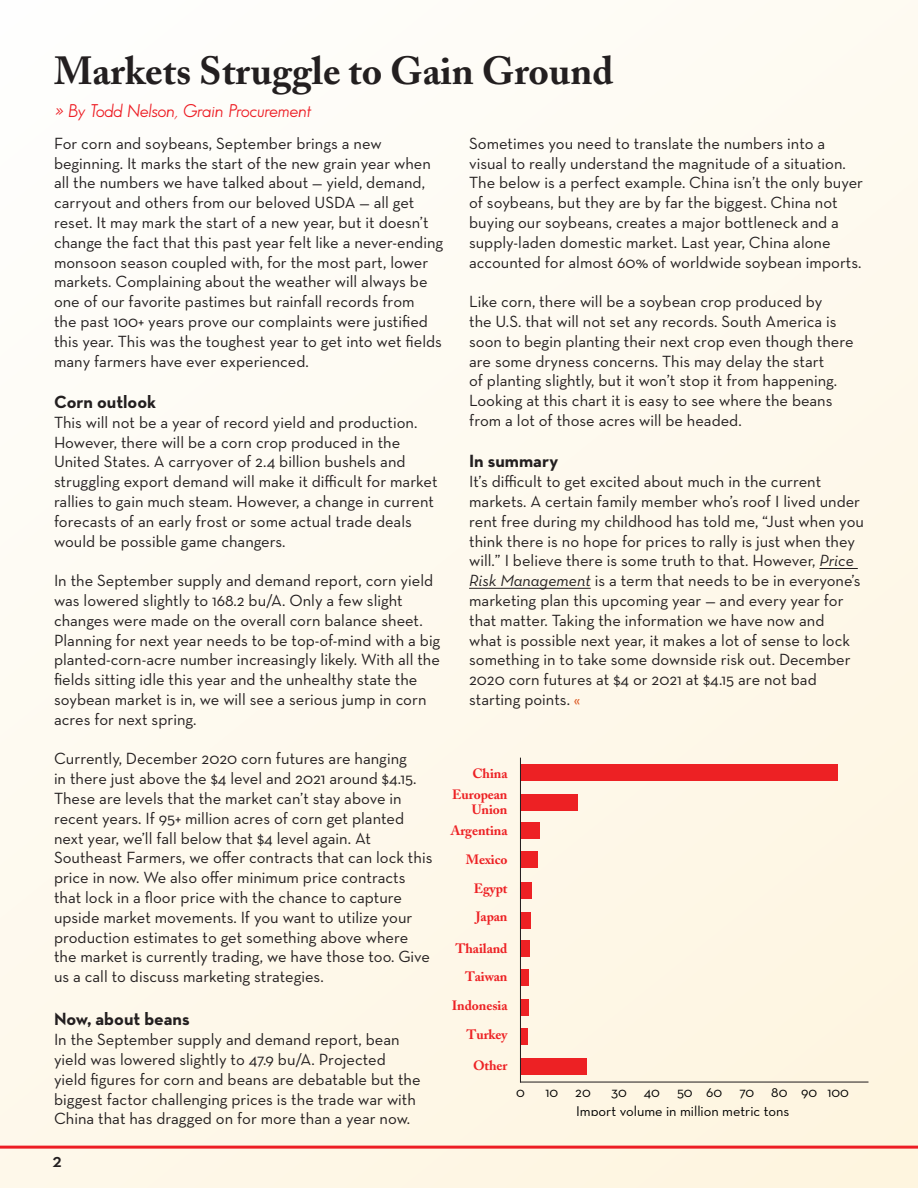
<style>
.page{position:relative;width:918px;height:1188px;background:#fef9ee}
.page>*{position:absolute;margin:0;border:0;box-sizing:border-box;transform-origin:0 0}
.t1{font:700 39px "Adobe Caslon";color:#231f20}
.t2{font:600 19.5px "Neutra Text";color:#231f20}
.t3{font:700 18px "Neutra Text";color:#231f20}
.t4{font:italic 18px "Sans Serif FLF";color:#ed1d24}
.t5{font:16.5px/19.8px "Neutra Text";color:#231f20}
.t6{font:14.4px/18.6px "Neutra Text";color:#000}
.t7{font:700 13.5px/28.7px "Adobe Caslon";letter-spacing:-.005em;color:#ed2124;text-align:right}
.s1{font-style:italic}
.s2{color:#dd5b25}
</style>
<div class="page">
<hr style="left:0;top:1146px;width:918px;height:3px;background:#ed1d24">
<hr style="left:820px;top:568px;width:38px;height:1px;background:#231f20">
<hr style="left:469px;top:588px;width:122px;height:1px;background:#231f20">
<hr style="left:520px;top:1082px;width:349px;height:1px;background:#231f20">
<div style="left:520px;top:764px;width:317px;height:17px;background:#ed2124"></div>
<div style="left:520px;top:794px;width:57px;height:17px;background:#ed2124"></div>
<div style="left:520px;top:822px;width:19px;height:17px;background:#ed2124"></div>
<div style="left:520px;top:851px;width:18px;height:17px;background:#ed2124"></div>
<div style="left:520px;top:882px;width:12px;height:16px;background:#ed2124"></div>
<div style="left:520px;top:912px;width:11px;height:16px;background:#ed2124"></div>
<div style="left:520px;top:941px;width:10px;height:16px;background:#ed2124"></div>
<div style="left:521px;top:969px;width:8px;height:17px;background:#ed2124"></div>
<div style="left:521px;top:1000px;width:8px;height:16px;background:#ed2124"></div>
<div style="left:521px;top:1028px;width:7px;height:16px;background:#ed2124"></div>
<div style="left:521px;top:1058px;width:66px;height:17px;background:#ed2124"></div>
<hr style="left:520px;top:758px;width:1px;height:325px;background:#231f20">
<h1 class="t1" style="left:54px;top:47px;width:561px">Markets Struggle to Gain Ground</h1>
<p class="t4" style="left:55px;top:100px;width:258px">» By Todd Nelson, Grain Procurement</p>
<p class="t5" style="left:54px;top:133px;width:391px">For corn and soybeans, September brings a new beginning. It marks the start of the new grain year when all the numbers we have talked about — yield, demand, carryout and others from our beloved USDA — all get reset. It may mark the start of a new year, but it doesn’t change the fact that this past year felt like a never-ending monsoon season coupled with, for the most part, lower markets. Complaining about the weather will always be one of our favorite pastimes but rainfall records from<br>the past 100+ years prove our complaints were justified this year. This was the toughest year to get into wet fields many farmers have ever experienced.</p>
<p class="t3" style="left:54px;top:391px;width:104px">Corn outlook</p>
<p class="t5" style="left:54px;top:412px;width:385px">This will not be a year of record yield and production.<br>However, there will be a corn crop produced in the United States. A carryover of 2.4 billion bushels and struggling export demand will make it difficult for market rallies to gain much steam. However, a change in current forecasts of an early frost or some actual trade deals would be possible game changers.</p>
<p class="t5" style="left:54px;top:570px;width:388px">In the September supply and demand report, corn yield was lowered slightly to 168.2 bu/A. Only a few slight changes were made on the overall corn balance sheet.<br>Planning for next year needs to be top-of-mind with a big planted-corn-acre number increasingly likely. With all the fields sitting idle this year and the unhealthy state the soybean market is in, we will see a serious jump in corn acres for next spring.</p>
<p class="t5" style="left:54px;top:749px;width:380px">Currently, December 2020 corn futures are hanging<br>in there just above the $4 level and 2021 around $4.15.<br>These are levels that the market can’t stay above in recent years. If 95+ million acres of corn get planted next year, we’ll fall below that $4 level again. At Southeast Farmers, we offer contracts that can lock this price in now. We also offer minimum price contracts that lock in a floor price with the chance to capture upside market movements. If you want to utilize your production estimates to get something above where the market is currently trading, we have those too. Give us a call to discuss marketing strategies.</p>
<p class="t3" style="left:54px;top:1008px;width:137px">Now, about beans</p>
<p class="t5" style="left:54px;top:1029px;width:368px">In the September supply and demand report, bean yield was lowered slightly to 47.9 bu/A. Projected yield figures for corn and beans are debatable but the biggest factor challenging prices is the trade war with China that has dragged on for more than a year now.</p>
<p class="t5" style="left:469px;top:133px;width:396px">Sometimes you need to translate the numbers into a visual to really understand the magnitude of a situation.<br>The below is a perfect example. China isn’t the only buyer of soybeans, but they are by far the biggest. China not buying our soybeans, creates a major bottleneck and a supply-laden domestic market. Last year, China alone accounted for almost 60% of worldwide soybean imports.</p>
<p class="t5" style="left:469px;top:291px;width:386px">Like corn, there will be a soybean crop produced by<br>the U.S. that will not set any records. South America is soon to begin planting their next crop even though there are some dryness concerns. This may delay the start<br>of planting slightly, but it won’t stop it from happening.<br>Looking at this chart it is easy to see where the beans from a lot of those acres will be headed.</p>
<p class="t3" style="left:469px;top:450px;width:91px">In summary</p>
<p class="t5" style="left:469px;top:471px;width:396px">It’s difficult to get excited about much in the current markets. A certain family member who’s roof I lived under rent free during my childhood has told me, “Just when you think there is no hope for prices to rally is just when they will.” I believe there is some truth to that. However, <span class="s1">Price Risk Management</span> is a term that needs to be in everyone’s marketing plan this upcoming year — and every year for that matter. Taking the information we have now and<br>what is possible next year, it makes a lot of sense to lock something in to take some downside risk out. December 2020 corn futures at $4 or 2021 at $4.15 are not bad starting points. <span class="s2">«</span></p>
<p class="t7" style="left:452px;top:763px;width:57px;line-height:20.5px">China<br>European</p>
<p class="t7" style="left:451px;top:799px;width:58px;line-height:21.5px">Union<br>Argentina</p>
<p class="t7" style="left:474px;top:845px;width:35px;text-align:justify;text-indent:-8px">Mexico Egypt Japan</p>
<p class="t7" style="left:452px;top:934px;width:57px">Thailand<br>Taiwan<br>Indonesia<br>Turkey</p>
<p class="t7" style="left:473px;top:1051px;width:36px">Other</p>
<p class="t6" style="left:576px;top:1083px;width:274px;text-indent:35px">30 40 50 60 70 80 90 100<br>Import volume in million metric tons</p>
<p class="t6" style="left:516px;top:1083px;width:10px">0</p>
<p class="t6" style="left:545px;top:1083px;width:47px">10 20</p>
<p class="t2" style="left:53px;top:1148px;width:11px">2</p>
</div>
